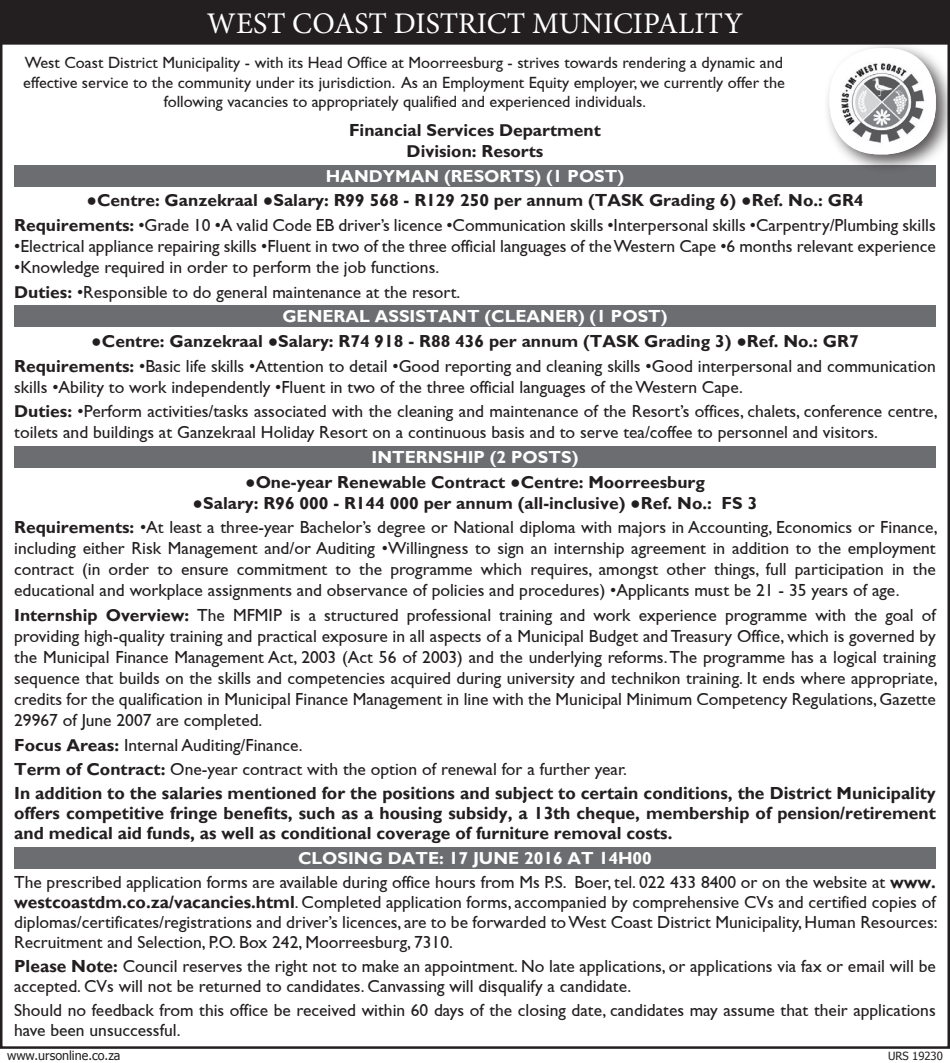
<style>
.page{position:relative;width:950px;height:1063px;background:#fff}
.page>*{position:absolute;margin:0;border:0;box-sizing:border-box;transform-origin:0 0}
.t1{font:30px "Minion Pro";color:#fff}
.t2{font:17.5px/21px "Gill Sans";color:#231f20;text-align:center}
.t3{font:700 17.5px/24.2px "Gill Sans";color:#231f20}
.t4{font:700 17.5px/21px "Gill Sans";color:#231f20;text-align:center}
.t5{font:700 17.5px "Gill Sans";color:#fff}
.t6{font:16.25px/19.5px "Gill Sans";color:#231f20;text-align:center}
.t7{font:12.5px "Tahoma";color:#231f20}
.t8{font:11.25px "Tahoma";color:#231f20}
.s1{font-family:"Arial"}
.s2{font-weight:700}
.s3{font-family:"Arial";font-weight:400}
.s4{font-style:inherit}
.s5{font-weight:400}
.s6{font-weight:700;color:#fff}
</style>
<div class="page">
<div style="left:14px;top:165px;width:921px;height:22px;background:#6c6d70"></div>
<div style="left:14px;top:306px;width:921px;height:21px;background:#6c6d70"></div>
<div style="left:14px;top:847px;width:921px;height:22px;background:#6c6d70"></div>
<div style="left:14px;top:446px;width:921px;height:22px;background:#6c6d70"></div>
<div style="left:1px;top:3px;width:947px;height:40px;background:#231f20"></div>
<div style="left:0;top:1px;width:950px;height:44px;border:2px solid #231f20"></div>
<div style="left:822px;top:41px;width:128px;height:134px;background:#231f20;opacity:.75"></div>
<img style="left:829px;top:48px;width:106px;height:106px">
<h1 class="t1" style="left:207px;top:3px;width:538px">WEST COAST DISTRICT MUNICIPALITY</h1>
<p class="t6" style="left:23px;top:53px;width:763px">West Coast District Municipality - with its Head Office at Moorreesburg - strives towards rendering a dynamic and effective service to the community under its jurisdiction. As an Employment Equity employer, we currently offer the following vacancies to appropriately qualified and experienced individuals.</p>
<p class="t4" style="left:349px;top:119px;width:253px">Financial Services Department<br>Division: Resorts</p>
<p class="t5" style="left:326px;top:166px;width:300px">HANDYMAN (RESORTS) (1 POST)</p>
<p class="t2" style="left:14px;top:188px;width:923px;line-height:24.8px"><span class="s1">●</span><span class="s2">Centre: Ganzekraal</span> <span class="s1">●</span><span class="s2">Salary: R99 568 - R129 250 per annum (TASK Grading 6)</span> <span class="s1">●</span><span class="s2">Ref. No.: GR4<br>Requirements:</span> •Grade 10 •A valid Code EB driver’s licence •Communication skills •Interpersonal skills •Carpentry/Plumbing skills</p>
<p class="t2" style="left:14px;top:236px;width:923px">•Electrical appliance repairing skills •Fluent in two of the three official languages of the Western Cape •6 months relevant experience</p>
<p class="t2" style="left:14px;top:257px;width:426px">•Knowledge required in order to perform the job functions.</p>
<p class="t2" style="left:14px;top:281px;width:448px"><span class="s2">Duties:</span> •Responsible to do general maintenance at the resort.</p>
<p class="t5" style="left:282px;top:306px;width:387px">GENERAL ASSISTANT (CLEANER) (1 POST)</p>
<p class="t2" style="left:14px;top:329px;width:923px;line-height:24.8px"><span class="s1">●</span><span class="s2">Centre: Ganzekraal</span> <span class="s1">●</span><span class="s2">Salary: R74 918 - R88 436 per annum (TASK Grading 3)</span> <span class="s1">●</span><span class="s2">Ref. No.: GR7<br>Requirements:</span> •Basic life skills •Attention to detail •Good reporting and cleaning skills •Good interpersonal and communication</p>
<p class="t2" style="left:14px;top:374px;width:925px;line-height:24.8px;text-align:left">skills •Ability to work independently •Fluent in two of the three official languages of the Western Cape.<br><span class="s2">Duties:</span> •Perform activities/tasks associated with the cleaning and maintenance of the Resort’s offices, chalets, conference centre,</p>
<p class="t2" style="left:14px;top:422px;width:865px">toilets and buildings at Ganzekraal Holiday Resort on a continuous basis and to serve tea/coffee to personnel and visitors.</p>
<p class="t5" style="left:371px;top:447px;width:208px">INTERNSHIP (2 POSTS)</p>
<p class="t4" style="left:245px;top:471px;width:461px"><span class="s3">●</span>One-year Renewable Contract <span class="s3">●</span>Centre: Moorreesburg</p>
<p class="t2" style="left:14px;top:490px;width:925px;line-height:24.8px"><span class="s1">●</span><span class="s2">Salary: R96 000 - R144 000 per annum (all-inclusive)</span> <span class="s1">●</span><span class="s2">Ref. No.: FS 3<br>Requirements:</span> •At least a three-year Bachelor’s degree or National diploma with majors in Accounting, Economics or Finance,</p>
<p class="t2" style="left:14px;top:538px;width:923px;text-align:justify">including either Risk Management and/or Auditing •Willingness to sign an internship agreement in addition to the employment contract (in order to ensure commitment to the programme which requires, amongst other things, full participation in the educational and workplace assignments and observance of policies and procedures) •Applicants must be 21 - 35 years of age.</p>
<p class="t2" style="left:14px;top:605px;width:925px;text-align:justify"><span class="s2">Internship Overview:</span> The MFMIP is a structured professional training and work experience programme with the goal of providing high-quality training and practical exposure in all aspects of a Municipal Budget and Treasury Office, which is governed by the Municipal Finance Management Act, 2003 (Act 56 of 2003) and the underlying reforms. The programme has a logical training sequence that builds on the skills and competencies acquired during university and technikon training. It ends where appropriate, credits for the qualification in Municipal Finance Management in line with the Municipal Minimum Competency Regulations, Gazette 29967 of June 2007 are completed.</p>
<p class="t3" style="left:14px;top:733px;width:923px"><span class="s4">Focus Areas:</span> <span class="s5">Internal Auditing/Finance.<br></span><span class="s4">Term of Contract:</span> <span class="s5">One-year contract with the option of renewal for a further year.<br></span>In addition to the salaries mentioned for the positions and subject to certain conditions, the District Municipality</p>
<p class="t3" style="left:14px;top:803px;width:923px;line-height:20.2px">offers competitive fringe benefits, such as a housing subsidy, a 13th cheque, membership of pension/retirement and medical aid funds, as well as conditional coverage of furniture removal costs.</p>
<p class="t2" style="left:14px;top:846px;width:923px;line-height:23.8px"><span class="s6">CLOSING DATE: 17 JUNE 2016 AT 14H00<br></span>The prescribed application forms are available during office hours from Ms P.S. Boer, tel. 022 433 8400 or on the website at <span class="s2">www.</span></p>
<p class="t2" style="left:14px;top:892px;width:925px;line-height:20px;text-align:justify"><span class="s2">westcoastdm.co.za/vacancies.html</span>. Completed application forms, accompanied by comprehensive CVs and certified copies of diplomas/certificates/registrations and driver’s licences, are to be forwarded to West Coast District Municipality, Human Resources:<br>Recruitment and Selection, P.O. Box 242, Moorreesburg, 7310.</p>
<p class="t2" style="left:14px;top:956px;width:923px;line-height:20px;text-align:left"><span class="s2">Please Note:</span> Council reserves the right not to make an appointment. No late applications, or applications via fax or email will be accepted. CVs will not be returned to candidates. Canvassing will disqualify a candidate.</p>
<p class="t2" style="left:14px;top:1000px;width:923px;line-height:20px;text-align:left">Should no feedback from this office be received within 60 days of the closing date, candidates may assume that their applications have been unsuccessful.</p>
<p class="t7" style="left:7px;top:1047px;width:115px">www.ursonline.co.za</p>
<p class="t8" style="left:888px;top:1048px;width:56px">URS 19230</p>
</div>
